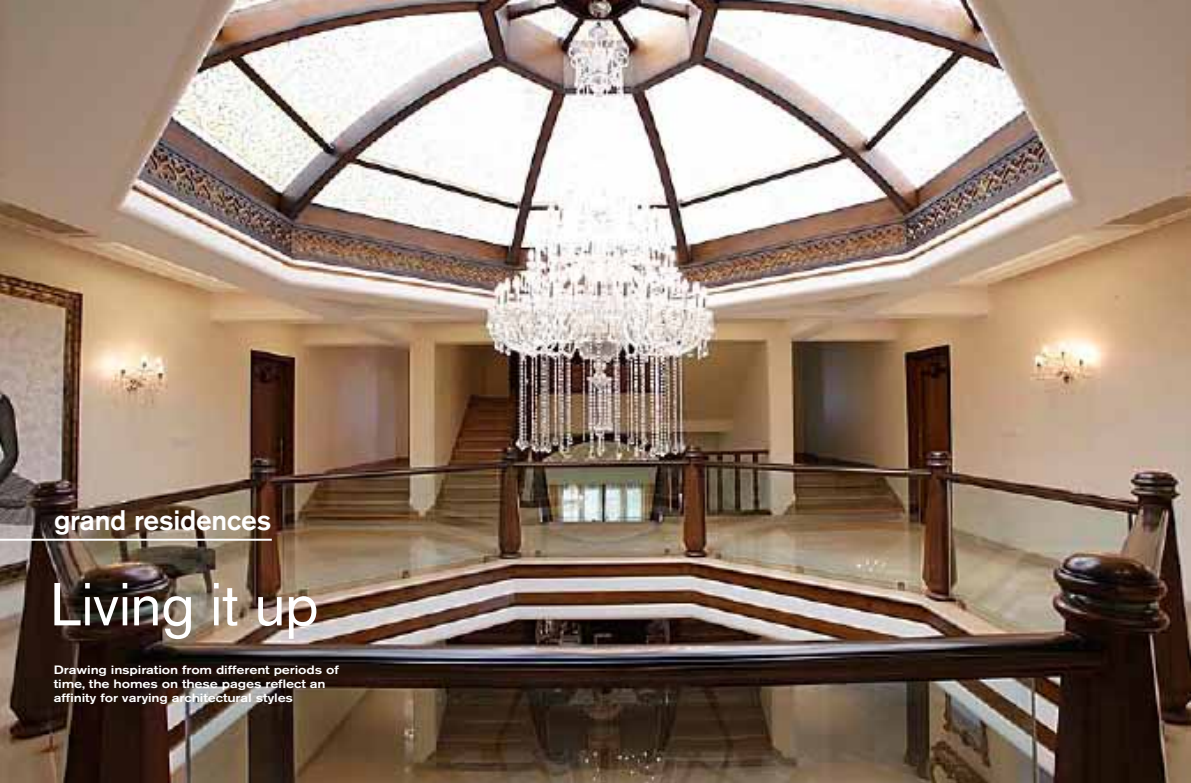
<style>
.page{position:relative;width:1191px;height:783px;background:#fff}
.page>*{position:absolute;margin:0;border:0;box-sizing:border-box;transform-origin:0 0}
.t1{font:60px "Akzidenz Grotesk BQ";letter-spacing:-.01em;color:#fff}
.t2{font:500 28px "Akzidenz Grotesk BQ";letter-spacing:-.01em;color:#fff}
.t3{font:500 12px/14px "Akzidenz Grotesk BQ";letter-spacing:-.01em;color:#fff;scale:1.2 1}
</style>
<div class="page">
<img style="left:0;top:0;width:1190px;height:782px">
<hr style="left:0;top:538px;width:272px;height:2px;background:#fff">
<h2 class="t2" style="left:54px;top:502px;width:219px">grand residences</h2>
<h1 class="t1" style="left:50px;top:568px;width:270px">Living it up</h1>
<p class="t3" style="left:54px;top:662px;width:239px">Drawing inspiration from different periods of time, the homes on these pages reflect an affinity for varying architectural styles</p>
</div>
